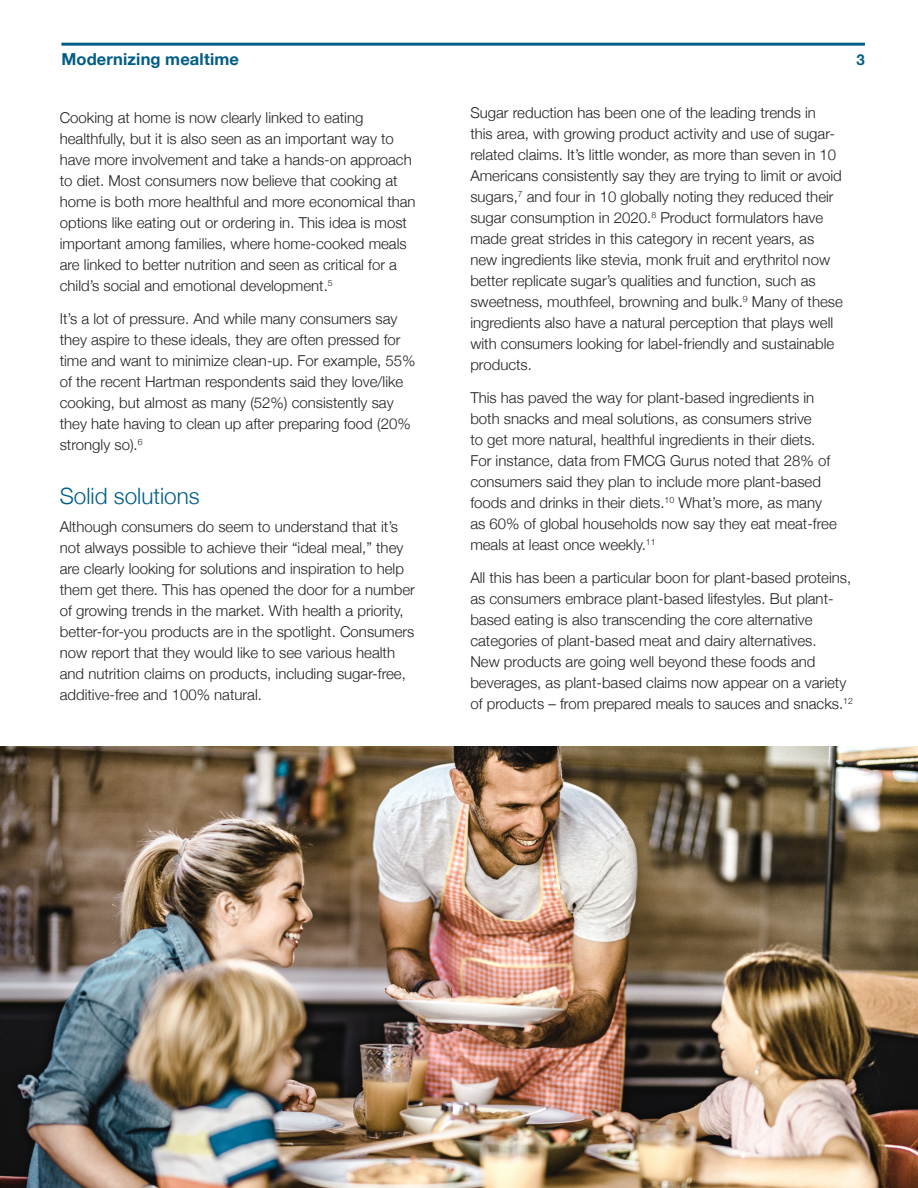
<style>
.page{position:relative;width:918px;height:1188px;background:#fff}
.page>*{position:absolute;margin:0;border:0;box-sizing:border-box;transform-origin:0 0}
.subhd-kim{font:300 22.5px "Helvetica Neue";color:#005d87}
.t1{font:700 16.5px "Helvetica Neue";letter-spacing:.01em;color:#005d87}
.t2{font:300 15px/21px "Helvetica Neue";color:#231f20}
.t3{font:700 15px "Helvetica Neue";color:#005d87}
</style>
<div class="page">
<hr style="left:61px;top:43px;width:804px;height:3px;background:#005d87">
<img style="left:0;top:746px;width:918px;height:442px">
<p class="t1" style="left:61px;top:46px;width:179px">Modernizing mealtime</p>
<p class="t3" style="left:857px;top:48px;width:10px">3</p>
<p class="t2" style="left:60px;top:106px;width:357px">Cooking at home is now clearly linked to eating healthfully, but it is also seen as an important way to have more involvement and take a hands-on approach to diet. Most consumers now believe that cooking at home is both more healthful and more economical than options like eating out or ordering in. This idea is most important among families, where home-cooked meals are linked to better nutrition and seen as critical for a child’s social and emotional development.<sup>5</sup></p>
<p class="t2" style="left:60px;top:307px;width:357px">It’s a lot of pressure. And while many consumers say they aspire to these ideals, they are often pressed for time and want to minimize clean-up. For example, 55% of the recent Hartman respondents said they love/like cooking, but almost as many (52%) consistently say they hate having to clean up after preparing food (20% strongly so).<sup>6</sup></p>
<p class="subhd-kim" style="left:60px;top:477px;width:141px">Solid solutions</p>
<p class="t2" style="left:60px;top:515px;width:357px">Although consumers do seem to understand that it’s not always possible to achieve their “ideal meal,” they are clearly looking for solutions and inspiration to help them get there. This has opened the door for a number of growing trends in the market. With health a priority, better-for-you products are in the spotlight. Consumers now report that they would like to see various health and nutrition claims on products, including sugar-free, additive-free and 100% natural.</p>
<p class="t2" style="left:470px;top:101px;width:374px">Sugar reduction has been one of the leading trends in<br>this area, with growing product activity and use of sugar&shy;related claims. It’s little wonder, as more than seven in 10<br>Americans consistently say they are trying to limit or avoid sugars,<sup>7</sup> and four in 10 globally noting they reduced their sugar consumption in 2020.<sup>8</sup> Product formulators have made great strides in this category in recent years, as new ingredients like stevia, monk fruit and erythritol now better replicate sugar’s qualities and function, such as sweetness, mouthfeel, browning and bulk.<sup>9</sup> Many of these ingredients also have a natural perception that plays well with consumers looking for label-friendly and sustainable products.</p>
<p class="t2" style="left:470px;top:386px;width:368px">This has paved the way for plant-based ingredients in both snacks and meal solutions, as consumers strive<br>to get more natural, healthful ingredients in their diets.<br>For instance, data from FMCG Gurus noted that 28% of consumers said they plan to include more plant-based foods and drinks in their diets.<sup>10</sup> What’s more, as many as 60% of global households now say they eat meat-free meals at least once weekly.<sup>11</sup></p>
<p class="t2" style="left:470px;top:566px;width:384px">All this has been a particular boon for plant-based proteins, as consumers embrace plant-based lifestyles. But plant&shy;based eating is also transcending the core alternative categories of plant-based meat and dairy alternatives.<br>New products are going well beyond these foods and beverages, as plant-based claims now appear on a variety of products – from prepared meals to sauces and snacks.<sup>12</sup></p>
</div>
